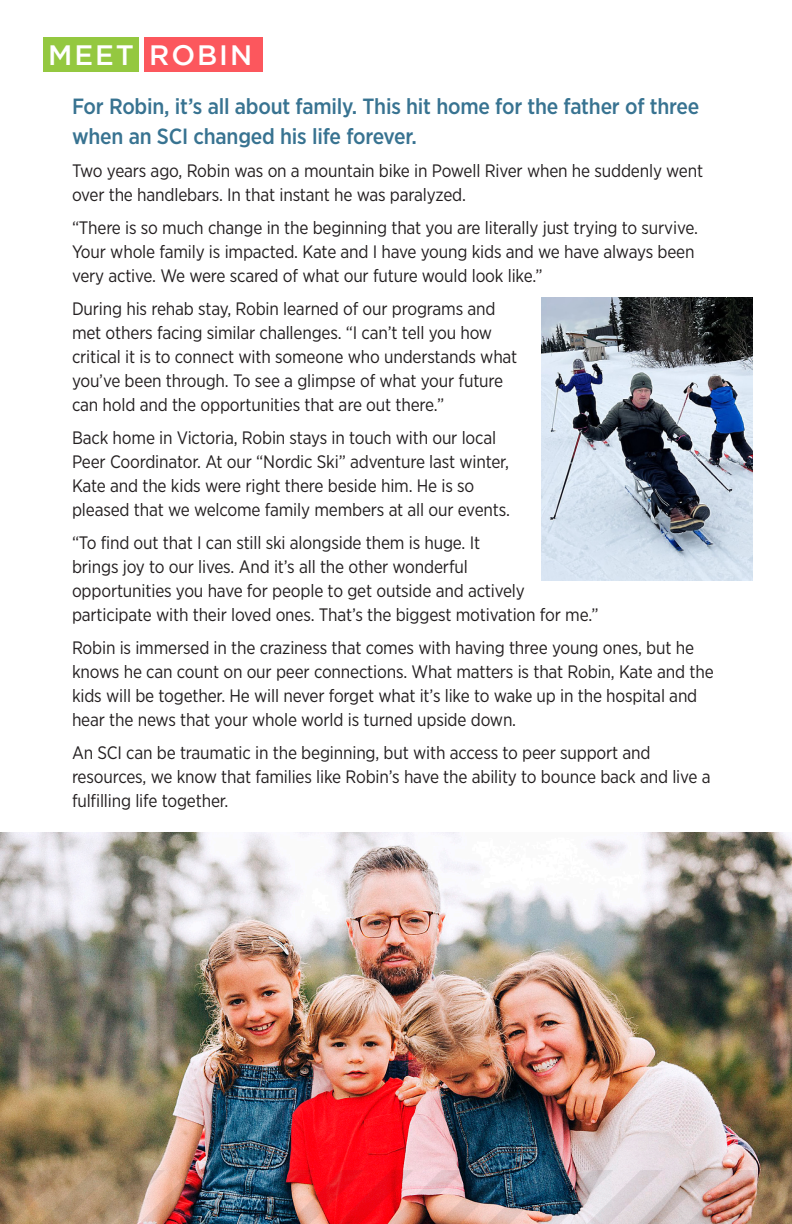
<style>
.page{position:relative;width:792px;height:1224px;background:#fff}
.page>*{position:absolute;margin:0;border:0;box-sizing:border-box;transform-origin:0 0}
.t1{font:500 28px "Gotham";letter-spacing:.07em;color:#fff}
.body_text{font:500 22px/30px "Gotham Narrow";letter-spacing:-.01em;color:#387391}
.body_text-2{font:18px/24px "Gotham Narrow";letter-spacing:-.01em;color:#231f20}
</style>
<div class="page">
<img style="left:0;top:832px;width:792px;height:114px">
<div style="left:43px;top:37px;width:96px;height:35px;background:#94c840"></div>
<div style="left:144px;top:37px;width:119px;height:35px;background:#fc575d"></div>
<img style="left:0;top:946px;width:792px;height:278px">
<img style="left:542px;top:297px;width:211px;height:284px">
<p class="t1" style="left:48px;top:39px;width:206px">MEET ROBIN</p>
<p class="body_text" style="left:72px;top:91px;width:629px">For Robin, it’s all about family. This hit home for the father of three when an SCI changed his life forever.</p>
<p class="body_text-2" style="left:72px;top:158px;width:633px">Two years ago, Robin was on a mountain bike in Powell River when he suddenly went over the handlebars. In that instant he was paralyzed.</p>
<p class="body_text-2" style="left:72px;top:215px;width:627px">“There is so much change in the beginning that you are literally just trying to survive.<br>Your whole family is impacted. Kate and I have young kids and we have always been very active. We were scared of what our future would look like.”</p>
<p class="body_text-2" style="left:72px;top:296px;width:447px">During his rehab stay, Robin learned of our programs and met others facing similar challenges. “I can’t tell you how critical it is to connect with someone who understands what you’ve been through. To see a glimpse of what your future can hold and the opportunities that are out there.”</p>
<p class="body_text-2" style="left:72px;top:425px;width:440px">Back home in Victoria, Robin stays in touch with our local Peer Coordinator. At our “Nordic Ski” adventure last winter, Kate and the kids were right there beside him. He is so pleased that we welcome family members at all our events.</p>
<p class="body_text-2" style="left:72px;top:530px;width:528px">“To find out that I can still ski alongside them is huge. It<br>brings joy to our lives. And it’s all the other wonderful<br>opportunities you have for people to get outside and actively participate with their loved ones. That’s the biggest motivation for me.”</p>
<p class="body_text-2" style="left:72px;top:635px;width:643px">Robin is immersed in the craziness that comes with having three young ones, but he knows he can count on our peer connections. What matters is that Robin, Kate and the kids will be together. He will never forget what it’s like to wake up in the hospital and hear the news that your whole world is turned upside down.</p>
<p class="body_text-2" style="left:72px;top:740px;width:640px">An SCI can be traumatic in the beginning, but with access to peer support and resources, we know that families like Robin’s have the ability to bounce back and live a fulfilling life together.</p>
</div>
